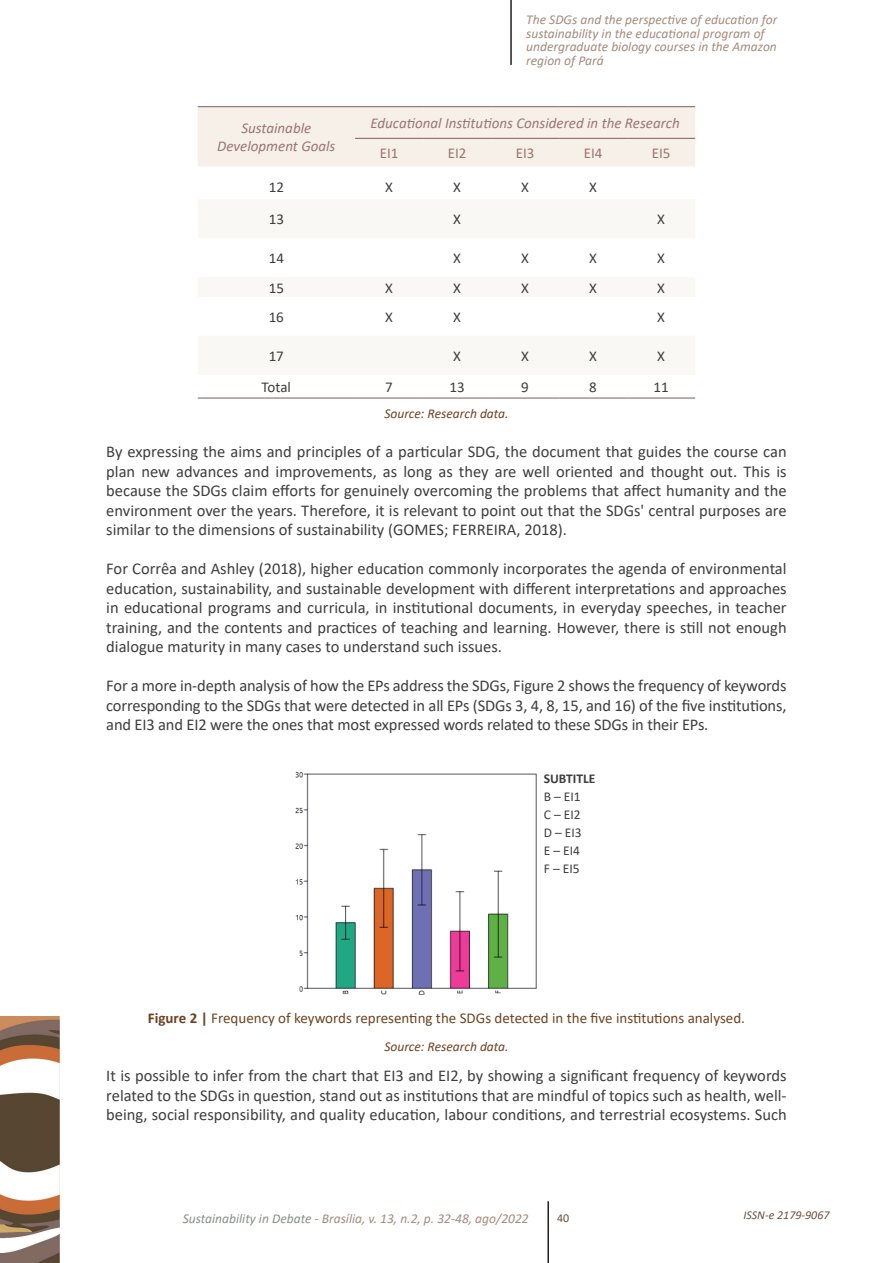
<style>
.page{position:relative;width:893px;height:1263px;background:#fff}
.page>*{position:absolute;margin:0;border:0;box-sizing:border-box;transform-origin:0 0}
.t1{font:16.5px/19.5px "Calibri";color:#3e3e3f;text-align:justify}
.t2{font:15px "Calibri";color:#6f4321}
.t3{font:italic 15px/18px "Calibri";color:#9b7671;text-align:center}
.t4{font:15px "Calibri";color:#3e3e3f}
.t5{font:15px "Calibri";color:#9b7671}
.t6{font:italic 13.5px/13.5px "Calibri";color:#a58b7d}
.t7{font:italic 13.5px "Calibri";color:#6f4321}
.t8{font:13.5px/18px "Calibri";color:#3e3e3f}
.t9{font:700 13.5px "Calibri";color:#3e3e3f}
.t10{font:italic 12px "Calibri";color:#6d5040}
.t11{font:12px "Calibri";color:#6d5040}
.s1{font-weight:700}
.s2{color:#859286}
</style>
<div class="page">
<img style="left:0;top:1016px;width:60px;height:247px">
<hr style="left:510px;top:0;width:2px;height:65px;background:#231f20">
<hr style="left:547px;top:1201px;width:2px;height:62px;background:#231f20">
<div style="left:198px;top:107px;width:497px;height:60px;background:#f6f0e8"></div>
<svg style="left:198px;top:200px;width:497px;height:174px;fill:#faf8f4"></svg>
<hr style="left:198px;top:106px;width:157px;height:1px;background:#7f5c5d">
<hr style="left:355px;top:106px;width:68px;height:1px;background:#7f5c5d">
<hr style="left:423px;top:106px;width:68px;height:1px;background:#7f5c5d">
<hr style="left:491px;top:106px;width:68px;height:1px;background:#7f5c5d">
<hr style="left:559px;top:106px;width:68px;height:1px;background:#7f5c5d">
<hr style="left:627px;top:106px;width:68px;height:1px;background:#7f5c5d">
<hr style="left:198px;top:398px;width:157px;height:1px;background:#7f5c5d">
<hr style="left:355px;top:398px;width:68px;height:1px;background:#7f5c5d">
<hr style="left:423px;top:398px;width:68px;height:1px;background:#7f5c5d">
<hr style="left:491px;top:398px;width:68px;height:1px;background:#7f5c5d">
<hr style="left:559px;top:398px;width:68px;height:1px;background:#7f5c5d">
<hr style="left:627px;top:398px;width:68px;height:1px;background:#7f5c5d">
<hr style="left:355px;top:138px;width:68px;height:1px;background:#7f5c5d">
<hr style="left:423px;top:138px;width:68px;height:1px;background:#7f5c5d">
<hr style="left:491px;top:138px;width:68px;height:1px;background:#7f5c5d">
<hr style="left:559px;top:138px;width:68px;height:1px;background:#7f5c5d">
<hr style="left:627px;top:138px;width:68px;height:1px;background:#7f5c5d">
<img style="left:295px;top:772px;width:242px;height:223px">
<p class="t6" style="left:526px;top:13px;width:253px">The SDGs and the perspective of education for sustainability in the educational program of undergraduate biology courses in the Amazon region of Pará</p>
<p class="t3" style="left:217px;top:119px;width:120px">Sustainable<br>Development Goals</p>
<p class="t3" style="left:370px;top:113px;width:311px">Educational Institutions Considered in the Research</p>
<p class="t5" style="left:380px;top:143px;width:20px">EI1</p>
<p class="t5" style="left:448px;top:143px;width:20px">EI2</p>
<p class="t5" style="left:516px;top:143px;width:20px">EI3</p>
<p class="t5" style="left:584px;top:143px;width:20px">EI4</p>
<p class="t5" style="left:652px;top:143px;width:20px">EI5</p>
<p class="t4" style="left:269px;top:176px;width:17px">12</p>
<p class="t4" style="left:385px;top:176px;width:9px">X</p>
<p class="t4" style="left:453px;top:176px;width:9px">X</p>
<p class="t4" style="left:521px;top:176px;width:9px">X</p>
<p class="t4" style="left:589px;top:176px;width:9px">X</p>
<p class="t4" style="left:269px;top:209px;width:17px">13</p>
<p class="t4" style="left:453px;top:209px;width:9px">X</p>
<p class="t4" style="left:657px;top:209px;width:9px">X</p>
<p class="t4" style="left:269px;top:248px;width:17px">14</p>
<p class="t4" style="left:453px;top:248px;width:9px">X</p>
<p class="t4" style="left:521px;top:248px;width:9px">X</p>
<p class="t4" style="left:589px;top:248px;width:9px">X</p>
<p class="t4" style="left:657px;top:248px;width:9px">X</p>
<p class="t4" style="left:269px;top:277px;width:17px">15</p>
<p class="t4" style="left:385px;top:277px;width:9px">X</p>
<p class="t4" style="left:453px;top:277px;width:9px">X</p>
<p class="t4" style="left:521px;top:277px;width:9px">X</p>
<p class="t4" style="left:589px;top:277px;width:9px">X</p>
<p class="t4" style="left:657px;top:277px;width:9px">X</p>
<p class="t4" style="left:269px;top:307px;width:17px">16</p>
<p class="t4" style="left:385px;top:307px;width:9px">X</p>
<p class="t4" style="left:453px;top:307px;width:9px">X</p>
<p class="t4" style="left:657px;top:307px;width:9px">X</p>
<p class="t4" style="left:269px;top:345px;width:17px">17</p>
<p class="t4" style="left:453px;top:345px;width:9px">X</p>
<p class="t4" style="left:521px;top:345px;width:9px">X</p>
<p class="t4" style="left:589px;top:345px;width:9px">X</p>
<p class="t4" style="left:657px;top:345px;width:9px">X</p>
<p class="t4" style="left:262px;top:377px;width:31px">Total</p>
<p class="t4" style="left:385px;top:377px;width:9px">7</p>
<p class="t4" style="left:449px;top:377px;width:17px">13</p>
<p class="t4" style="left:521px;top:377px;width:9px">9</p>
<p class="t4" style="left:589px;top:377px;width:9px">8</p>
<p class="t4" style="left:653px;top:377px;width:17px">11</p>
<p class="t7" style="left:384px;top:404px;width:126px">Source: Research data.</p>
<p class="t1" style="left:106px;top:442px;width:682px">By expressing the aims and principles of a particular SDG, the document that guides the course can plan new advances and improvements, as long as they are well oriented and thought out. This is because the SDGs claim efforts for genuinely overcoming the problems that affect humanity and the environment over the years. Therefore, it is relevant to point out that the SDGs' central purposes are similar to the dimensions of sustainability (GOMES; FERREIRA, 2018).</p>
<p class="t1" style="left:106px;top:559px;width:682px">For Corrêa and Ashley (2018), higher education commonly incorporates the agenda of environmental education, sustainability, and sustainable development with different interpretations and approaches in educational programs and curricula, in institutional documents, in everyday speeches, in teacher training, and the contents and practices of teaching and learning. However, there is still not enough dialogue maturity in many cases to understand such issues.</p>
<p class="t1" style="left:106px;top:676px;width:682px">For a more in-depth analysis of how the EPs address the SDGs, Figure 2 shows the frequency of keywords corresponding to the SDGs that were detected in all EPs (SDGs 3, 4, 8, 15, and 16) of the five institutions, and EI3 and EI2 were the ones that most expressed words related to these SDGs in their EPs.</p>
<p class="t9" style="left:544px;top:769px;width:53px">SUBTITLE</p>
<p class="t8" style="left:544px;top:787px;width:39px">B – EI1<br>C – EI2<br>D – EI3<br>E – EI4<br>F – EI5</p>
<p class="t2" style="left:148px;top:1007px;width:599px"><span class="s1">Figure 2 |</span> Frequency of keywords representing the SDGs detected in the five institutions analysed.</p>
<p class="t7" style="left:384px;top:1037px;width:126px">Source: Research data.</p>
<p class="t1" style="left:106px;top:1066px;width:682px">It is possible to infer from the chart that EI3 and EI2, by showing a significant frequency of keywords related to the SDGs in question, stand out as institutions that are mindful of topics such as health, well&shy;being, social responsibility, and quality education, labour conditions, and terrestrial ecosystems. Such</p>
<p class="t6" style="left:183px;top:1211px;width:347px"><span class="s2">Sustainability in Debate</span> - Brasília, v. 13, n.2, p. 32-48, ago/2022</p>
<p class="t10" style="left:743px;top:1206px;width:88px">ISSN-e 2179-9067</p>
<p class="t11" style="left:557px;top:1209px;width:14px">40</p>
</div>
